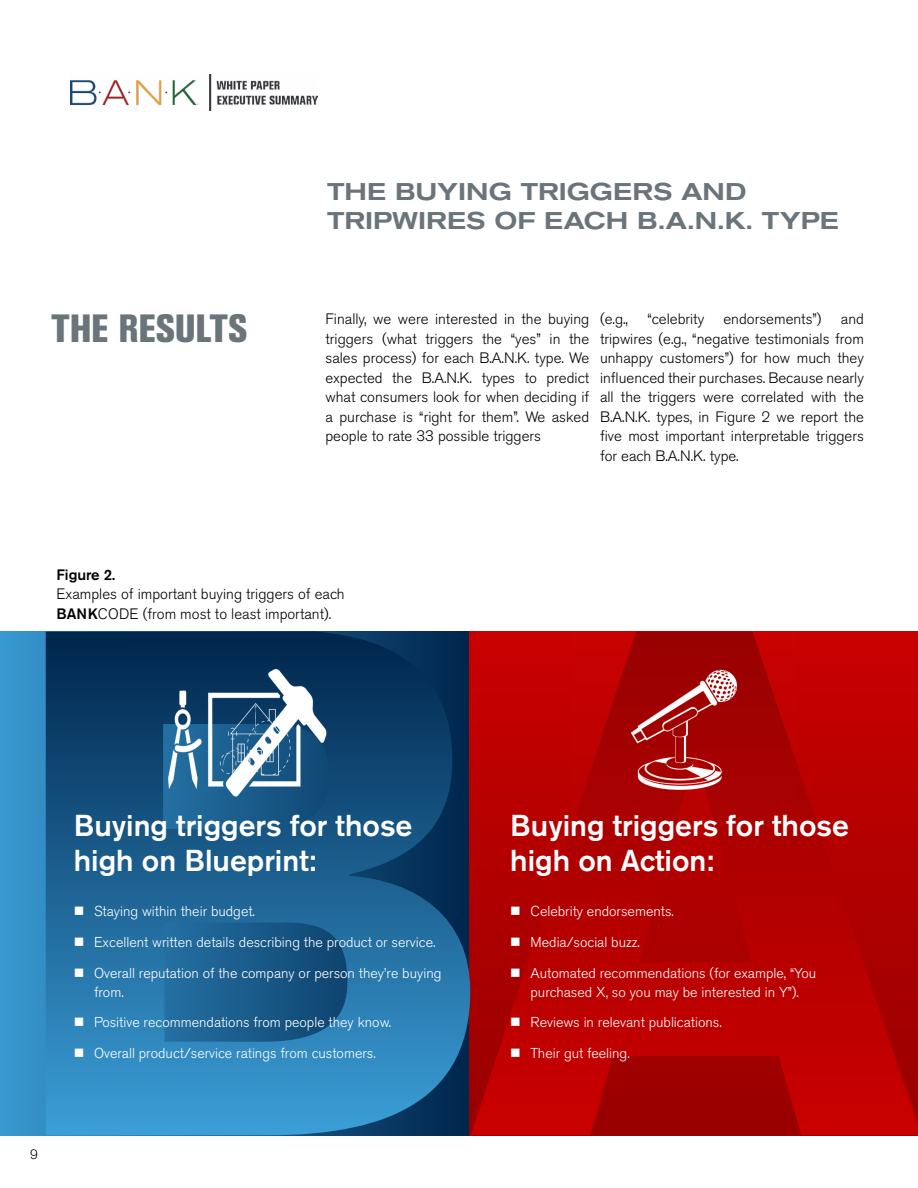
<style>
.page{position:relative;width:918px;height:1188px;background:#fff}
.page>*{position:absolute;margin:0;border:0;box-sizing:border-box;transform-origin:0 0}
.t1{font:800 condensed 39px "Akzidenz Grotesk BE";letter-spacing:-.005em;color:#6a747b}
.t2{font:500 30px/34.5px "Akzidenz Grotesk BE";color:#fff}
.t3{font:500 expanded 24px/28.8px "Akzidenz Grotesk BE";letter-spacing:.005em;color:#6a747b}
.t4{font:300 15px/19.5px "Akzidenz Grotesk BE";color:#000;text-align:justify}
.t5{font:500 15px "Akzidenz Grotesk BE";color:#000}
.t6{font:300 14.25px/30.8px "Akzidenz Grotesk BE";color:#fff}
.t7{font:300 13.5px "Akzidenz Grotesk BE";color:#000}
.s1{font-weight:500}
</style>
<div class="page">
<div style="left:0;top:632px;width:471px;height:504px;background:#3693cb"></div>
<svg style="left:46px;top:632px;width:424px;height:503px"></svg>
<svg style="left:471px;top:631px;width:447px;height:504px;background:#b60000"></svg>
<img style="left:570px;top:631px;width:227px;height:197px">
<img style="left:132px;top:631px;width:227px;height:197px">
<img style="left:70px;top:75px;width:248px;height:35px">
<svg style="left:75px;top:907px;width:8px;height:8px"></svg>
<svg style="left:75px;top:938px;width:8px;height:8px"></svg>
<svg style="left:75px;top:969px;width:8px;height:8px"></svg>
<svg style="left:75px;top:1018px;width:8px;height:8px"></svg>
<svg style="left:75px;top:1049px;width:8px;height:8px"></svg>
<svg style="left:511px;top:907px;width:9px;height:8px"></svg>
<svg style="left:511px;top:938px;width:9px;height:8px"></svg>
<svg style="left:511px;top:969px;width:9px;height:8px"></svg>
<svg style="left:511px;top:1018px;width:9px;height:8px"></svg>
<svg style="left:511px;top:1049px;width:9px;height:8px"></svg>
<h1 class="t1" style="left:51px;top:306px;width:198px">THE RESULTS</h1>
<h3 class="t3" style="left:327px;top:178px;width:513px">THE BUYING TRIGGERS AND<br>TRIPWIRES OF EACH B.A.N.K. TYPE</h3>
<p class="t4" style="left:326px;top:310px;width:265px">Finally, we were interested in the buying triggers (what triggers the “yes” in the sales process) for each B.A.N.K. type. We expected the B.A.N.K. types to predict what consumers look for when deciding if a purchase is “right for them”. We asked people to rate 33 possible triggers</p>
<p class="t4" style="left:600px;top:310px;width:30px">(e.g.,</p>
<p class="t4" style="left:647px;top:310px;width:58px">“celebrity</p>
<p class="t4" style="left:723px;top:310px;width:100px">endorsements”)</p>
<p class="t4" style="left:600px;top:310px;width:266px;text-indent:241px">and tripwires (e.g., “negative testimonials from unhappy customers”) for how much they influenced their purchases. Because nearly all the triggers were correlated with the B.A.N.K. types, in Figure 2 we report the five most important interpretable triggers for each B.A.N.K. type.</p>
<p class="t5" style="left:56px;top:565px;width:60px">Figure 2.</p>
<p class="t4" style="left:56px;top:584px;width:290px">Examples of important buying triggers of each<br><span class="s1">BANK</span>CODE (from most to least important).</p>
<p class="t7" style="left:30px;top:1147px;width:9px">9</p>
<h2 class="t2" style="left:74px;top:808px;width:340px">Buying triggers for those high on Blueprint:</h2>
<p class="t6" style="left:94px;top:896px;width:349px">Staying within their budget.<br>Excellent written details describing the product or service.<br>Overall reputation of the company or person they’re buying</p>
<p class="t6" style="left:94px;top:977px;width:299px">from.<br>Positive recommendations from people they know.<br>Overall product/service ratings from customers.</p>
<h2 class="t2" style="left:510px;top:808px;width:340px">Buying triggers for those high on Action:</h2>
<p class="t6" style="left:531px;top:896px;width:287px">Celebrity endorsements.<br>Media/social buzz.<br>Automated recommendations (for example, “You</p>
<p class="t6" style="left:531px;top:977px;width:270px">purchased X, so you may be interested in Y”).<br>Reviews in relevant publications.<br>Their gut feeling.</p>
</div>
